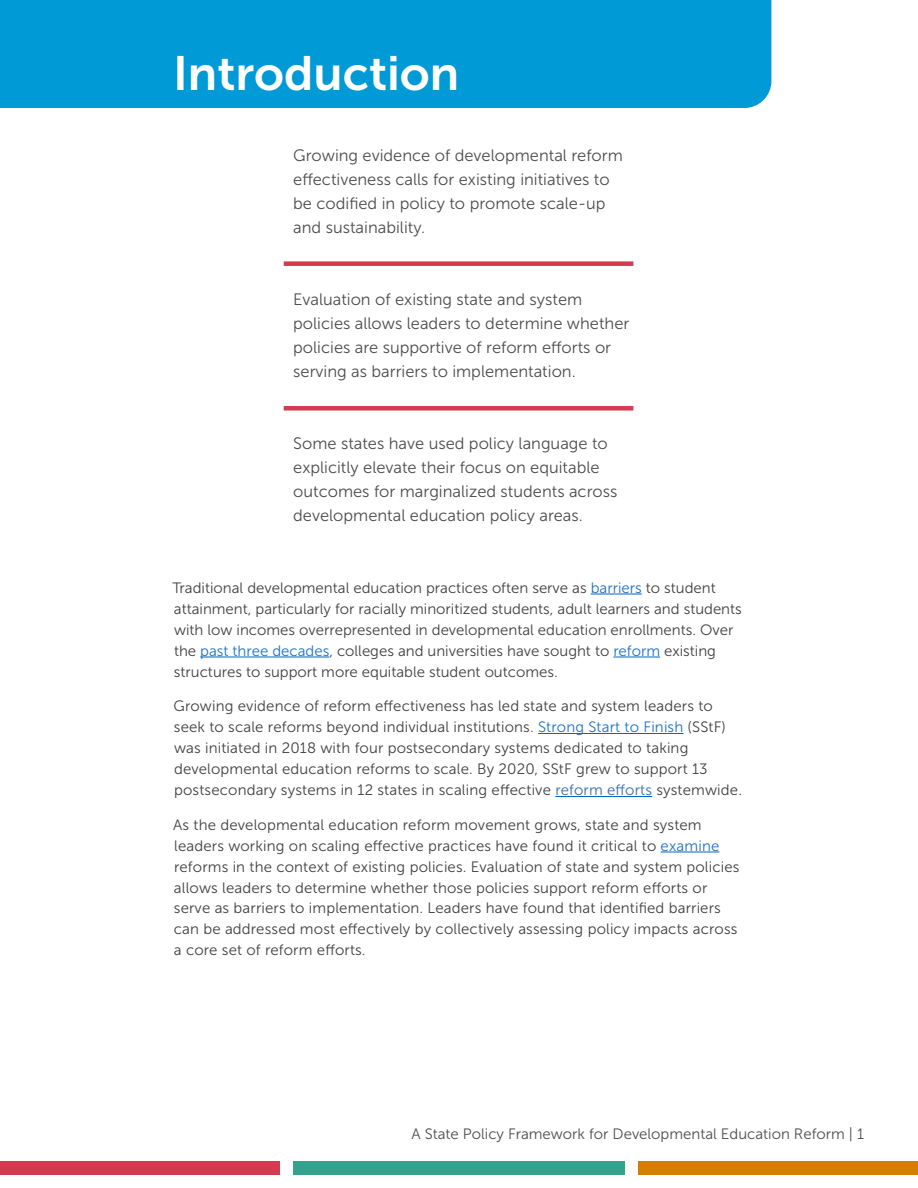
<style>
.page{position:relative;width:918px;height:1188px;background:#fff}
.page>*{position:absolute;margin:0;border:0;box-sizing:border-box;transform-origin:0 0}
.t1{font:48px "Museo Sans 700";color:#fff}
.t2{font:16.5px/24px "Museo Sans 300";color:#4d4d4f}
.t3{font:15px/21px "Museo Sans 300";letter-spacing:.01em;color:#414042}
.t4{font:15px "Museo Sans 300";color:#4d4d4f}
.s1{color:#1e72c7}
.s2{color:#376ea8}
</style>
<div class="page">
<div style="left:293px;top:1161px;width:332px;height:13px;background:#33a38d"></div>
<div style="left:0;top:1161px;width:280px;height:13px;background:#d43a50"></div>
<div style="left:638px;top:1161px;width:280px;height:13px;background:#d67d00"></div>
<div style="left:0;top:0;width:771px;height:108px;background:#009ad6"></div>
<hr style="left:591px;top:594px;width:51px;height:1px;background:#0563c1">
<hr style="left:200px;top:657px;width:129px;height:1px;background:#0563c1">
<hr style="left:613px;top:657px;width:47px;height:1px;background:#0563c1">
<hr style="left:538px;top:733px;width:145px;height:1px;background:#0563c1">
<hr style="left:555px;top:796px;width:97px;height:1px;background:#0563c1">
<hr style="left:661px;top:852px;width:58px;height:1px;background:#0563c1">
<div style="left:284px;top:261px;width:349px;height:5px;background:#d43a50"></div>
<div style="left:284px;top:406px;width:349px;height:5px;background:#d43a50"></div>
<h1 class="t1" style="left:173px;top:47px;width:288px">Introduction</h1>
<p class="t2" style="left:293px;top:143px;width:331px">Growing evidence of developmental reform effectiveness calls for existing initiatives to be codified in policy to promote scale-up and sustainability.</p>
<p class="t2" style="left:293px;top:287px;width:338px">Evaluation of existing state and system policies allows leaders to determine whether policies are supportive of reform efforts or serving as barriers to implementation.</p>
<p class="t2" style="left:293px;top:431px;width:326px">Some states have used policy language to explicitly elevate their focus on equitable outcomes for marginalized students across developmental education policy areas.</p>
<p class="t3" style="left:172px;top:577px;width:571px">Traditional developmental education practices often serve as <span class="s1">barriers</span> to student attainment, particularly for racially minoritized students, adult learners and students with low incomes overrepresented in developmental education enrollments. Over the <span class="s1">past three decades</span>, colleges and universities have sought to <span class="s1">reform</span> existing structures to support more equitable student outcomes.</p>
<p class="t3" style="left:174px;top:695px;width:570px">Growing evidence of reform effectiveness has led state and system leaders to seek to scale reforms beyond individual institutions. <span class="s1">Strong Start to Finish</span> (SStF) was initiated in 2018 with four postsecondary systems dedicated to taking developmental education reforms to scale. By 2020, SStF grew to support 13 postsecondary systems in 12 states in scaling effective <span class="s2">reform efforts</span> systemwide.</p>
<p class="t3" style="left:173px;top:814px;width:568px">As the developmental education reform movement grows, state and system leaders working on scaling effective practices have found it critical to <span class="s1">examine </span>reforms in the context of existing policies. Evaluation of state and system policies allows leaders to determine whether those policies support reform efforts or serve as barriers to implementation. Leaders have found that identified barriers can be addressed most effectively by collectively assessing policy impacts across a core set of reform efforts.</p>
<p class="t4" style="left:412px;top:1125px;width:454px">A State Policy Framework for Developmental Education Reform | 1</p>
</div>
